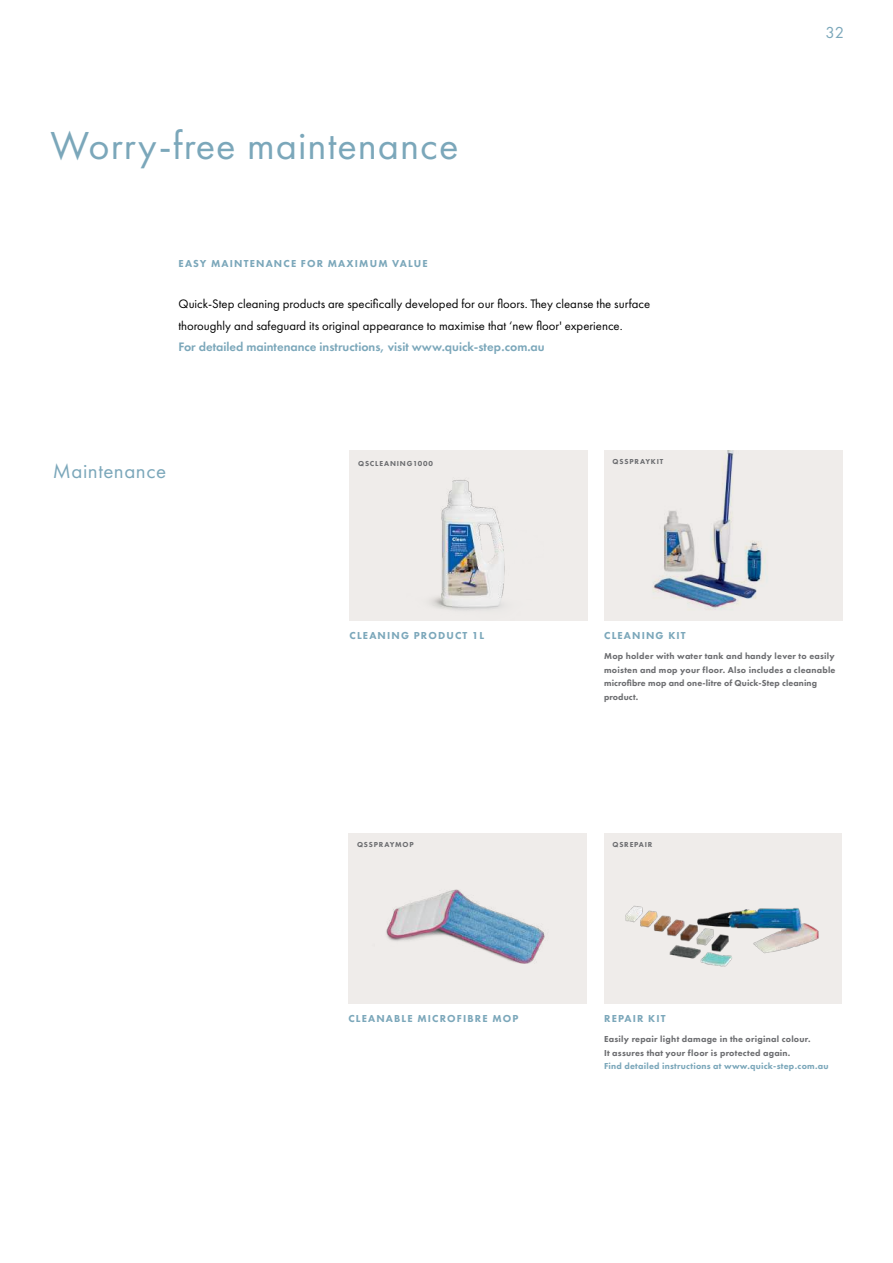
<style>
.page{position:relative;width:893px;height:1263px;background:#fff}
.page>*{position:absolute;margin:0;border:0;box-sizing:border-box;transform-origin:0 0}
.t1{font:40.5px "Futura PT";letter-spacing:.025em;color:#7ba7ba}
.t2{font:21px "Futura PT";letter-spacing:.025em;color:#7ba7ba}
.t3{font:16.5px "Futura PT";color:#7ba7ba}
.t4{font:12.75px/21.3px "Futura PT";color:#000}
.t5{font:600 12.75px "Futura PT";color:#7ba7ba}
.t6{font:800 10.5px "Futura PT";letter-spacing:.11em;color:#7ba7ba}
.t7{font:800 9px/13.5px "Futura PT";letter-spacing:.025em;color:#6d6e71}
.t8{font:800 9px "Futura PT";letter-spacing:.025em;color:#7ba7ba}
.t9{font:800 7.5px "Futura PT";letter-spacing:.11em;color:#6d6e71}
</style>
<div class="page">
<img style="left:348px;top:833px;width:239px;height:170px">
<img style="left:604px;top:833px;width:237px;height:170px">
<img style="left:350px;top:450px;width:238px;height:170px">
<div style="left:604px;top:450px;width:238px;height:170px;background:#efecea"></div>
<img style="left:653px;top:450px;width:112px;height:160px">
<h1 class="t1" style="left:50px;top:122px;width:410px">Worry-free maintenance</h1>
<p class="t6" style="left:179px;top:257px;width:251px">EASY MAINTENANCE FOR MAXIMUM VALUE</p>
<h3 class="t4" style="left:179px;top:293px;width:473px">Quick-Step cleaning products are specifically developed for our floors. They cleanse the surface thoroughly and safeguard its original appearance to maximise that ‘new floor' experience.</h3>
<h3 class="t5" style="left:179px;top:339px;width:368px">For detailed maintenance instructions, visit www.quick-step.com.au</h3>
<h2 class="t2" style="left:53px;top:459px;width:115px">Maintenance</h2>
<p class="t9" style="left:358px;top:458px;width:76px">QSCLEANING1000</p>
<p class="t9" style="left:613px;top:456px;width:52px">QSSPRAYKIT</p>
<h3 class="t3" style="left:825px;top:23px;width:20px">32</h3>
<p class="t6" style="left:350px;top:629px;width:136px">CLEANING PRODUCT 1L</p>
<p class="t6" style="left:604px;top:629px;width:83px">CLEANING KIT</p>
<p class="t7" style="left:604px;top:649px;width:233px">Mop holder with water tank and handy lever to easily moisten and mop your floor. Also includes a cleanable microfibre mop and one-litre of Quick-Step cleaning product.</p>
<p class="t9" style="left:357px;top:839px;width:58px">QSSPRAYMOP</p>
<p class="t9" style="left:612px;top:839px;width:42px">QSREPAIR</p>
<p class="t6" style="left:348px;top:1012px;width:172px">CLEANABLE MICROFIBRE MOP</p>
<p class="t6" style="left:604px;top:1012px;width:63px">REPAIR KIT</p>
<p class="t7" style="left:604px;top:1032px;width:208px">Easily repair light damage in the original colour.<br>It assures that your floor is protected again.</p>
<p class="t8" style="left:604px;top:1060px;width:226px">Find detailed instructions at www.quick-step.com.au</p>
</div>
